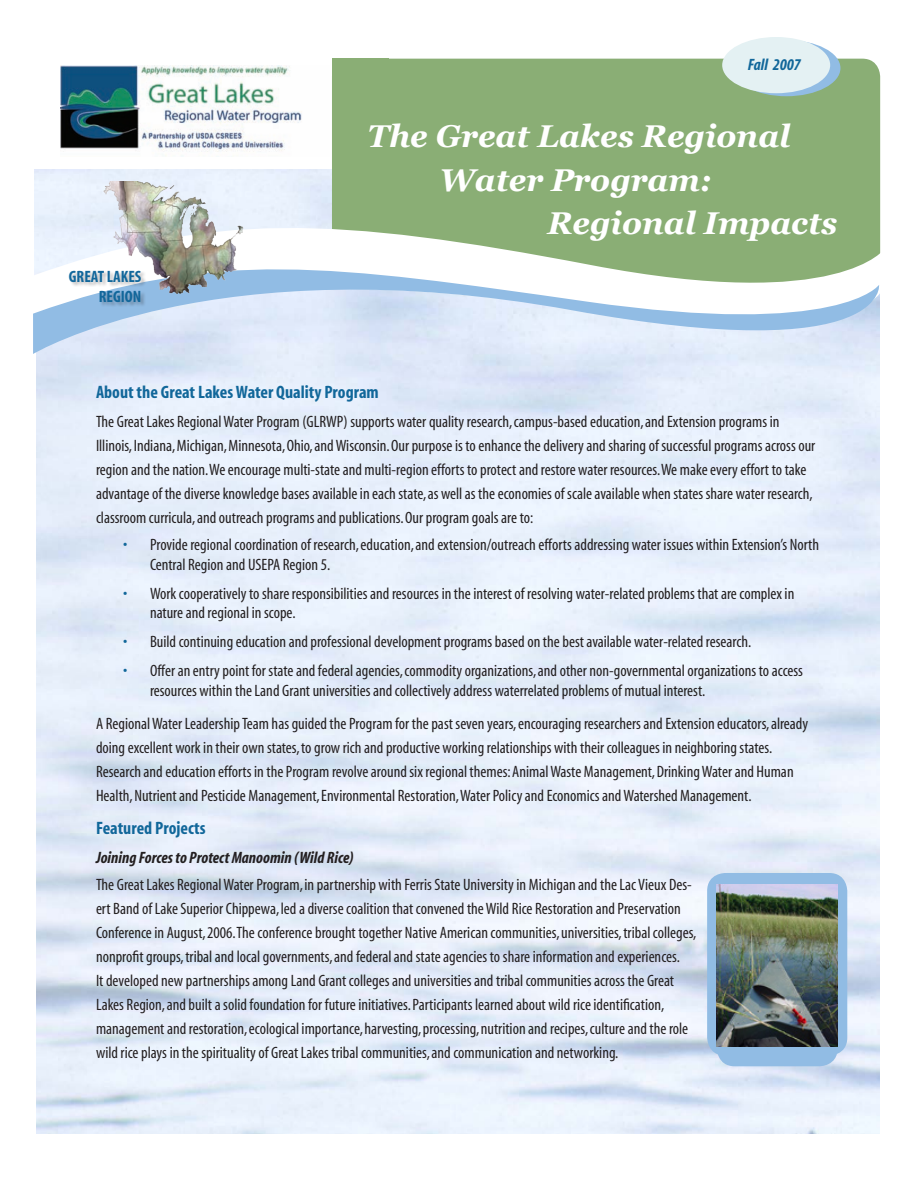
<style>
.page{position:relative;width:918px;height:1188px;background:#fff}
.page>*{position:absolute;margin:0;border:0;box-sizing:border-box;transform-origin:0 0}
.t1{font:italic 700 31.5px/43.5px "Georgia";color:#fff;text-align:center}
.subhead{font:700 condensed 18px "Myriad";color:#11679a}
.fstext{font:condensed 16.5px/24px "Myriad";color:#231f20}
.bullets{font:condensed 16.5px/19.8px "Myriad";color:#231f20}
.subhead2{font:italic 700 condensed 16.5px "Myriad";color:#231f20}
.t2{font:700 condensed 16.5px "Myriad";color:#12679b}
.t3{font:italic 700 condensed 16.5px "Myriad";color:#11679a}
.s1{color:#11679a}
</style>
<div class="page">
<div style="left:35px;top:170px;width:297px;height:41px;background:#e9f1fd"></div>
<div style="left:332px;top:59px;width:548px;height:231px;background:#8aae75;border-radius:18px"></div>
<div style="left:332px;top:59px;width:57px;height:191px;background:#8aae75"></div>
<div style="left:732px;top:40px;width:108px;height:56px;background:#91bce4;border-radius:50%"></div>
<div style="left:722px;top:37px;width:108px;height:56px;background:#e4f1f3;border-radius:50%"></div>
<svg style="left:34px;top:211px;width:847px;height:35px"></svg>
<svg style="left:33px;top:246px;width:848px;height:122px"></svg>
<img style="left:104px;top:182px;width:139px;height:88px">
<div style="left:70px;top:270px;width:179px;height:85px;background:#231f20;opacity:.3"></div>
<div style="left:707px;top:873px;width:140px;height:183px;background:#91bce4;border-radius:18px"></div>
<div style="left:717px;top:963px;width:121px;height:103px;background:#91bce4;border-radius:18px"></div>
<img style="left:716px;top:885px;width:122px;height:162px">
<img style="left:60px;top:66px;width:242px;height:90px">
<p class="t3" style="left:748px;top:56px;width:55px">Fall 2007</p>
<p class="t2" style="left:69px;top:268px;width:74px">GREAT LAKES</p>
<p class="t2" style="left:99px;top:288px;width:44px">REGION</p>
<p class="t1" style="left:368px;top:114px;width:424px">The Great Lakes Regional<br>Water Program:</p>
<p class="t1" style="left:547px;top:201px;width:292px">Regional Impacts</p>
<p class="subhead" style="left:96px;top:383px;width:284px">About the Great Lakes Water Quality Program</p>
<p class="fstext" style="left:96px;top:410px;width:721px">The Great Lakes Regional Water Program (GLRWP) supports water quality research, campus-based education, and Extension programs in Illinois, Indiana, Michigan, Minnesota, Ohio, and Wisconsin. Our purpose is to enhance the delivery and sharing of successful programs across our region and the nation.We encourage multi-state and multi-region efforts to protect and restore water resources.We make every effort to take advantage of the diverse knowledge bases available in each state, as well as the economies of scale available when states share water research, classroom curricula, and outreach programs and publications. Our program goals are to:</p>
<p class="bullets" style="left:150px;top:535px;width:671px;text-indent:-27px"><span class="s1">•</span> Provide regional coordination of research, education, and extension/outreach efforts addressing water issues within Extension’s North<br>Central Region and USEPA Region 5.</p>
<p class="bullets" style="left:150px;top:584px;width:646px;text-indent:-27px"><span class="s1">•</span> Work cooperatively to share responsibilities and resources in the interest of resolving water-related problems that are complex in nature and regional in scope.</p>
<p class="bullets" style="left:123px;top:633px;width:630px"><span class="s1">•</span> Build continuing education and professional development programs based on the best available water-related research.</p>
<p class="bullets" style="left:150px;top:661px;width:655px;text-indent:-27px"><span class="s1">•</span> Offer an entry point for state and federal agencies, commodity organizations, and other non-governmental organizations to access resources within the Land Grant universities and collectively address waterrelated problems of mutual interest.</p>
<p class="fstext" style="left:96px;top:712px;width:714px">A Regional Water Leadership Team has guided the Program for the past seven years, encouraging researchers and Extension educators, already doing excellent work in their own states, to grow rich and productive working relationships with their colleagues in neighboring states.<br>Research and education efforts in the Program revolve around six regional themes: Animal Waste Management, Drinking Water and Human Health, Nutrient and Pesticide Management, Environmental Restoration, Water Policy and Economics and Watershed Management.</p>
<p class="subhead" style="left:96px;top:819px;width:111px">Featured Projects</p>
<p class="subhead2" style="left:96px;top:849px;width:259px">Joining Forces to Protect Manoomin (Wild Rice)</p>
<p class="fstext" style="left:96px;top:873px;width:602px">The Great Lakes Regional Water Program, in partnership with Ferris State University in Michigan and the Lac Vieux Des&shy;ert Band of Lake Superior Chippewa, led a diverse coalition that convened the Wild Rice Restoration and Preservation Conference in August, 2006.The conference brought together Native American communities, universities, tribal colleges, nonprofit groups, tribal and local governments, and federal and state agencies to share information and experiences.<br>It developed new partnerships among Land Grant colleges and universities and tribal communities across the Great Lakes Region, and built a solid foundation for future initiatives. Participants learned about wild rice identification, management and restoration, ecological importance, harvesting, processing, nutrition and recipes, culture and the role wild rice plays in the spirituality of Great Lakes tribal communities, and communication and networking.</p>
</div>
